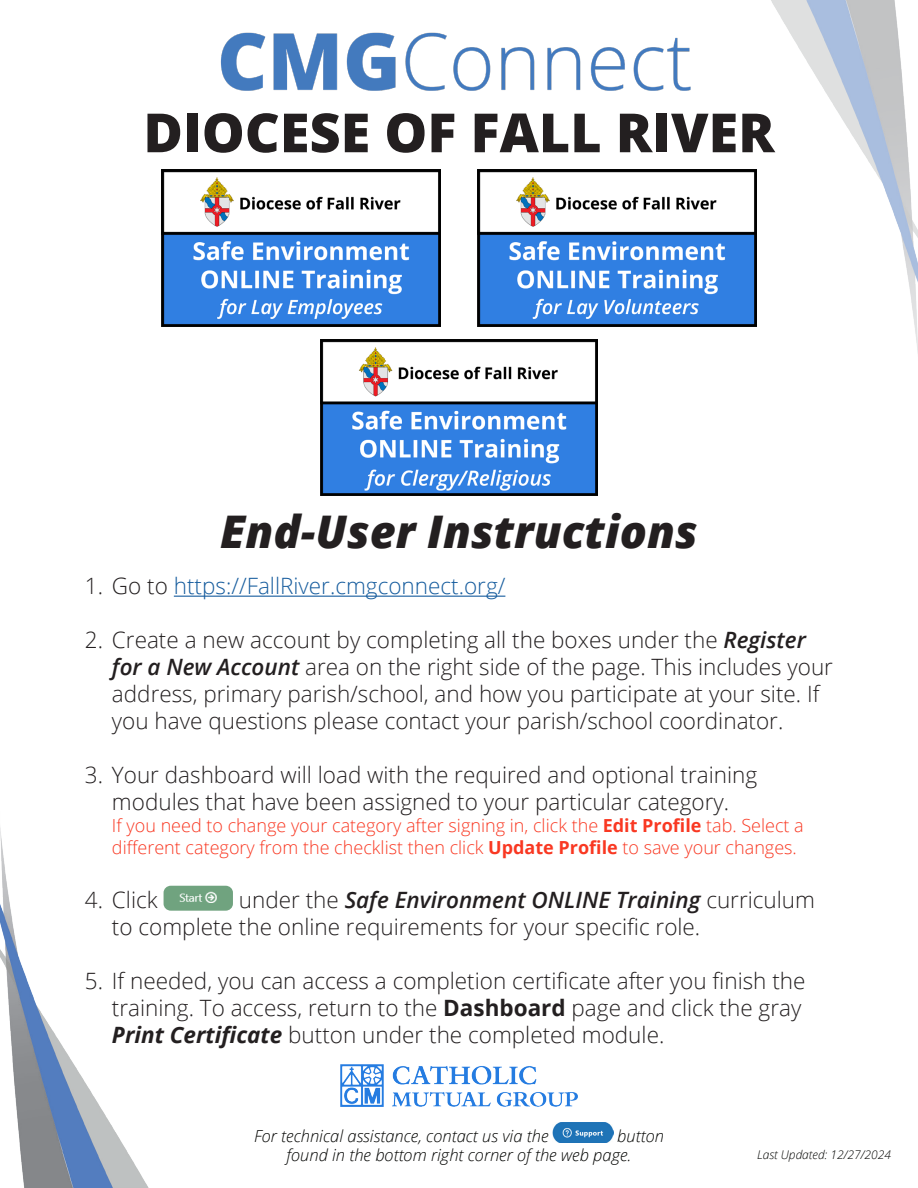
<style>
.page{position:relative;width:918px;height:1188px;background:#fff}
.page>*{position:absolute;margin:0;border:0;box-sizing:border-box;transform-origin:0 0}
.t1{font:800 54px "Open Sans";color:#231f20}
.t2{font:italic 800 45px "Open Sans";color:#231f20}
.t3{font:300 22.5px/27px "Open Sans";color:#231f20}
.t4{font:300 22.5px "Open Sans";color:#175d9e}
.t5{font:300 18px/21.6px "Open Sans";color:#f93822}
.t6{font:italic 300 16.5px/18.6px "Open Sans";color:#040503}
.t7{font:italic 300 12px "Open Sans";color:#040503}
.s1{color:#231f20}
.s2{font-weight:600;font-style:italic}
.s3{font-weight:700}
.s4{font-weight:700;font-style:italic}
</style>
<div class="page">
<img style="left:0;top:827px;width:149px;height:361px">
<img style="left:771px;top:0;width:147px;height:353px">
<hr style="left:174px;top:596px;width:331px;height:1px;background:#175d9e">
<img style="left:164px;top:886px;width:69px;height:25px">
<img style="left:220px;top:32px;width:471px;height:59px">
<img style="left:341px;top:1064px;width:236px;height:42px">
<img style="left:553px;top:1122px;width:60px;height:20px">
<img style="left:162px;top:170px;width:279px;height:157px">
<img style="left:477px;top:170px;width:279px;height:157px">
<img style="left:320px;top:340px;width:278px;height:156px">
<p class="t1" style="left:143px;top:92px;width:633px">DIOCESE OF FALL RIVER</p>
<p class="t2" style="left:220px;top:497px;width:479px">End-User Instructions</p>
<p class="t4" style="left:85px;top:571px;width:422px"><span class="s1">1. Go to</span> https://FallRiver.cmgconnect.org/</p>
<p class="t3" style="left:112px;top:626px;width:723px;text-indent:-27px">2. Create a new account by completing all the boxes under the <span class="s2">Register for a New Account</span> area on the right side of the page. This includes your address, primary parish/school, and how you participate at your site. If you have questions please contact your parish/school coordinator.</p>
<p class="t3" style="left:85px;top:761px;width:674px;text-align:center">3. Your dashboard will load with the required and optional training modules that have been assigned to your particular category.</p>
<p class="t5" style="left:112px;top:814px;width:693px">If you need to change your category after signing in, click the <span class="s3">Edit Profile</span> tab. Select a different category from the checklist then click <span class="s3">Update Profile</span> to save your changes.</p>
<p class="t3" style="left:85px;top:885px;width:74px">4. Click</p>
<p class="t3" style="left:112px;top:885px;width:705px;text-indent:127px">under the <span class="s2">Safe Environment ONLINE Training</span> curriculum to complete the online requirements for your specific role.</p>
<p class="t3" style="left:112px;top:966px;width:695px;text-indent:-27px">5. If needed, you can access a completion certificate after you finish the training. To access, return to the <span class="s3">Dashboard</span> page and click the gray<br><span class="s4">Print Certificate</span> button under the completed module.</p>
<p class="t6" style="left:254px;top:1127px;width:296px">For technical assistance, contact us via the</p>
<p class="t6" style="left:287px;top:1127px;width:379px;text-indent:331px">button found in the bottom right corner of the web page.</p>
<p class="t7" style="left:757px;top:1146px;width:135px">Last Updated: 12/27/2024</p>
</div>
